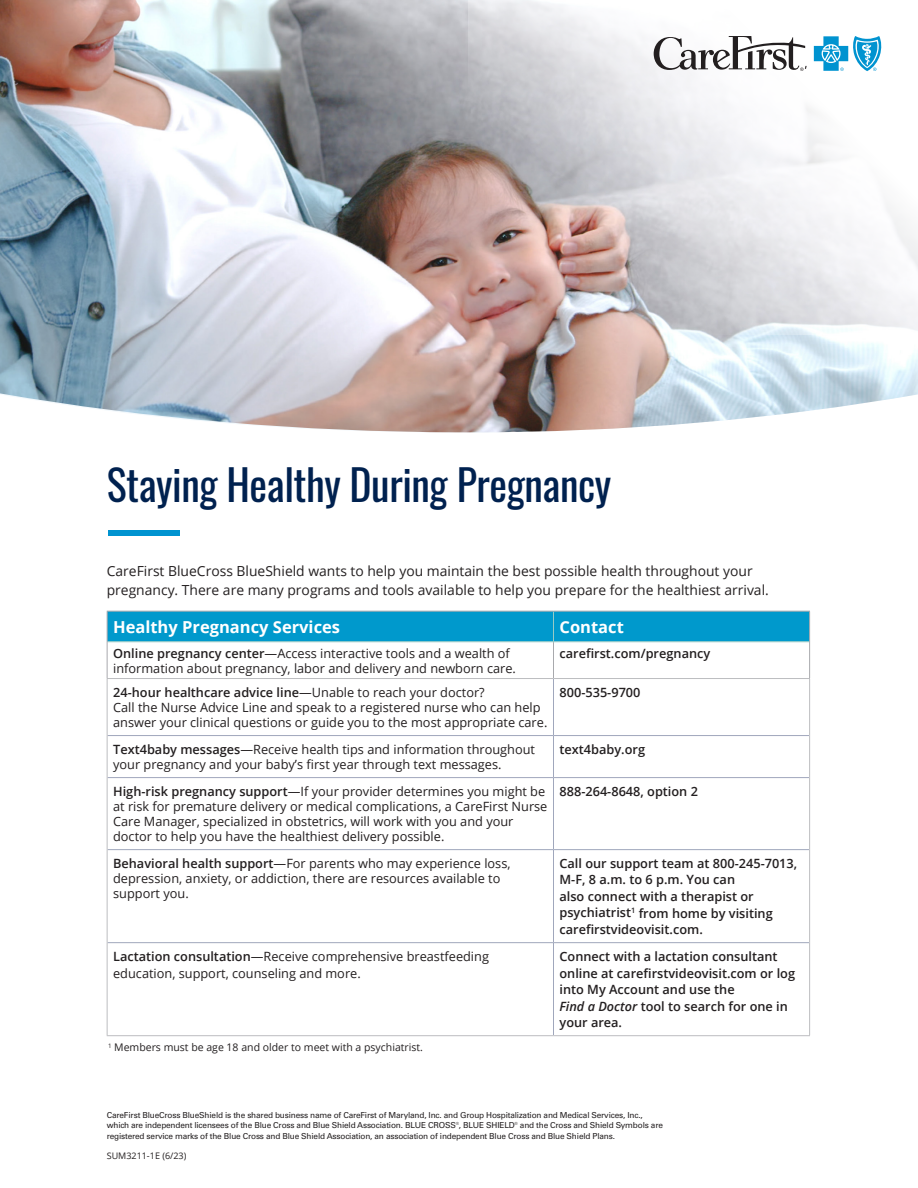
<style>
.page{position:relative;width:918px;height:1188px;background:#fff}
.page>*{position:absolute;margin:0;border:0;box-sizing:border-box;transform-origin:0 0}
.FLI-H1_Header{font:42px "Oswald";letter-spacing:-.01em;color:#00214f}
.FLI-ChartHead{font:700 16.5px "Open Sans";color:#fff}
.FLI-BodyText{font:13.8px/19.5px "Open Sans";color:#231f20}
.FLI-ChartBody-Small{font:12.75px/15px "Open Sans";color:#231f20}
.CORP_ChartBody_LeftA{font:600 12.75px/16.5px "Open Sans";color:#231f20}
.FLI-ChartBody-Regula{font:600 12.75px "Open Sans";color:#231f20}
.FLI-Conditions{font:10.5px "Open Sans";color:#231f20}
.t1{font:9px "Open Sans";color:#231f20}
.ALL-Disclaimer{font:8.25px/10.5px "Univers LT Pro 55 Roman";letter-spacing:-.02em;color:#231f20}
.s1{font-weight:600}
.s2{font-style:italic}
</style>
<div class="page">
<img style="left:0;top:0;width:918px;height:432px">
<svg style="left:468px;top:0;width:450px;height:335px"></svg>
<svg style="left:814px;top:36px;width:68px;height:35px"></svg>
<svg style="left:654px;top:36px;width:153px;height:35px"></svg>
<svg style="left:108px;top:642px;width:701px;height:394px"></svg>
<hr style="left:553px;top:642px;width:1px;height:36px;background:#a8a9ad">
<hr style="left:108px;top:735px;width:445px;height:1px;background:#a0a7bc">
<hr style="left:554px;top:735px;width:255px;height:1px;background:#a0a7bc">
<hr style="left:108px;top:777px;width:445px;height:1px;background:#a0a7bc">
<hr style="left:554px;top:777px;width:255px;height:1px;background:#a0a7bc">
<hr style="left:108px;top:849px;width:445px;height:1px;background:#a0a7bc">
<hr style="left:554px;top:849px;width:255px;height:1px;background:#a0a7bc">
<hr style="left:108px;top:942px;width:445px;height:1px;background:#a0a7bc">
<hr style="left:554px;top:942px;width:255px;height:1px;background:#a0a7bc">
<div style="left:108px;top:611px;width:701px;height:31px;background:#09c"></div>
<hr style="left:554px;top:641px;width:255px;height:1px;background:#98cbc5">
<hr style="left:553px;top:679px;width:1px;height:57px;background:#a0a7bc">
<hr style="left:553px;top:736px;width:1px;height:42px;background:#a0a7bc">
<hr style="left:553px;top:778px;width:1px;height:72px;background:#a0a7bc">
<hr style="left:553px;top:850px;width:1px;height:93px;background:#a0a7bc">
<hr style="left:553px;top:943px;width:1px;height:92px;background:#a0a7bc">
<hr style="left:107px;top:678px;width:446px;height:1px;background:#bcbdc0">
<hr style="left:554px;top:678px;width:256px;height:1px;background:#bcbdc0">
<hr style="left:107px;top:611px;width:446px;height:1px;background:#a8a9ad">
<hr style="left:107px;top:612px;width:1px;height:30px;background:#a8a9ad">
<hr style="left:554px;top:611px;width:256px;height:1px;background:#a8a9ad">
<hr style="left:809px;top:612px;width:1px;height:30px;background:#a8a9ad">
<hr style="left:107px;top:642px;width:1px;height:36px;background:#a8a9ad">
<hr style="left:809px;top:642px;width:1px;height:36px;background:#a8a9ad">
<hr style="left:107px;top:679px;width:1px;height:57px;background:#bcbdc0">
<hr style="left:809px;top:679px;width:1px;height:57px;background:#bcbdc0">
<hr style="left:107px;top:736px;width:1px;height:42px;background:#bcbdc0">
<hr style="left:809px;top:736px;width:1px;height:42px;background:#bcbdc0">
<hr style="left:107px;top:778px;width:1px;height:72px;background:#bcbdc0">
<hr style="left:809px;top:778px;width:1px;height:72px;background:#bcbdc0">
<hr style="left:107px;top:850px;width:1px;height:93px;background:#bcbdc0">
<hr style="left:809px;top:850px;width:1px;height:93px;background:#bcbdc0">
<hr style="left:107px;top:943px;width:1px;height:92px;background:#bcbdc0">
<hr style="left:809px;top:943px;width:1px;height:92px;background:#bcbdc0">
<hr style="left:107px;top:1035px;width:446px;height:1px;background:#bcbdc0">
<hr style="left:554px;top:1035px;width:256px;height:1px;background:#bcbdc0">
<div style="left:108px;top:530px;width:72px;height:6px;background:#0093d0"></div>
<p class="FLI-H1_Header" style="left:107px;top:448px;width:506px">Staying Healthy During Pregnancy</p>
<p class="FLI-BodyText" style="left:107px;top:560px;width:664px">CareFirst BlueCross BlueShield wants to help you maintain the best possible health throughout your pregnancy. There are many programs and tools available to help you prepare for the healthiest arrival.</p>
<p class="FLI-ChartHead" style="left:113px;top:615px;width:228px">Healthy Pregnancy Services</p>
<p class="FLI-ChartHead" style="left:560px;top:615px;width:66px">Contact</p>
<p class="FLI-ChartBody-Small" style="left:113px;top:645px;width:404px"><span class="s1">Online pregnancy center</span>—Access interactive tools and a wealth of information about pregnancy, labor and delivery and newborn care.</p>
<p class="FLI-ChartBody-Regula" style="left:559px;top:644px;width:152px">carefirst.com/pregnancy</p>
<p class="FLI-ChartBody-Small" style="left:113px;top:684px;width:436px"><span class="s1">24-hour healthcare advice line</span>—Unable to reach your doctor?<br>Call the Nurse Advice Line and speak to a registered nurse who can help answer your clinical questions or guide you to the most appropriate care.</p>
<p class="CORP_ChartBody_LeftA" style="left:559px;top:684px;width:83px">800-535-9700</p>
<p class="FLI-ChartBody-Small" style="left:113px;top:741px;width:424px"><span class="s1">Text4baby messages</span>—Receive health tips and information throughout your pregnancy and your baby’s first year through text messages.</p>
<p class="CORP_ChartBody_LeftA" style="left:559px;top:741px;width:87px">text4baby.org</p>
<p class="FLI-ChartBody-Small" style="left:113px;top:784px;width:436px"><span class="s1">High-risk pregnancy support</span>—If your provider determines you might be at risk for premature delivery or medical complications, a CareFirst Nurse Care Manager, specialized in obstetrics, will work with you and your doctor to help you have the healthiest delivery possible.</p>
<p class="CORP_ChartBody_LeftA" style="left:559px;top:783px;width:140px">888-264-8648, option 2</p>
<p class="FLI-ChartBody-Small" style="left:113px;top:856px;width:399px"><span class="s1">Behavioral health support</span>—For parents who may experience loss, depression, anxiety, or addiction, there are resources available to support you.</p>
<p class="CORP_ChartBody_LeftA" style="left:559px;top:855px;width:239px">Call our support team at 800-245-7013,<br>M-F, 8 a.m. to 6 p.m. You can<br>also connect with a therapist or psychiatrist<sup>1</sup> from home by visiting carefirstvideovisit.com.</p>
<p class="FLI-ChartBody-Small" style="left:113px;top:948px;width:377px;line-height:16.5px"><span class="s1">Lactation consultation</span>—Receive comprehensive breastfeeding education, support, counseling and more.</p>
<p class="CORP_ChartBody_LeftA" style="left:560px;top:948px;width:237px">Connect with a lactation consultant online at carefirstvideovisit.com or log into My Account and use the<br><span class="s2">Find a Doctor</span> tool to search for one in your area.</p>
<p class="FLI-Conditions" style="left:108px;top:1040px;width:317px"><sup>1</sup> Members must be age 18 and older to meet with a psychiatrist.</p>
<p class="ALL-Disclaimer" style="left:107px;top:1109px;width:558px">CareFirst BlueCross BlueShield is the shared business name of CareFirst of Maryland, Inc. and Group Hospitalization and Medical Services, Inc., which are independent licensees of the Blue Cross and Blue Shield Association. BLUE CROSS®, BLUE SHIELD® and the Cross and Shield Symbols are registered service marks of the Blue Cross and Blue Shield Association, an association of independent Blue Cross and Blue Shield Plans.</p>
<p class="t1" style="left:107px;top:1150px;width:81px">SUM3211-1E (6/23)</p>
</div>
